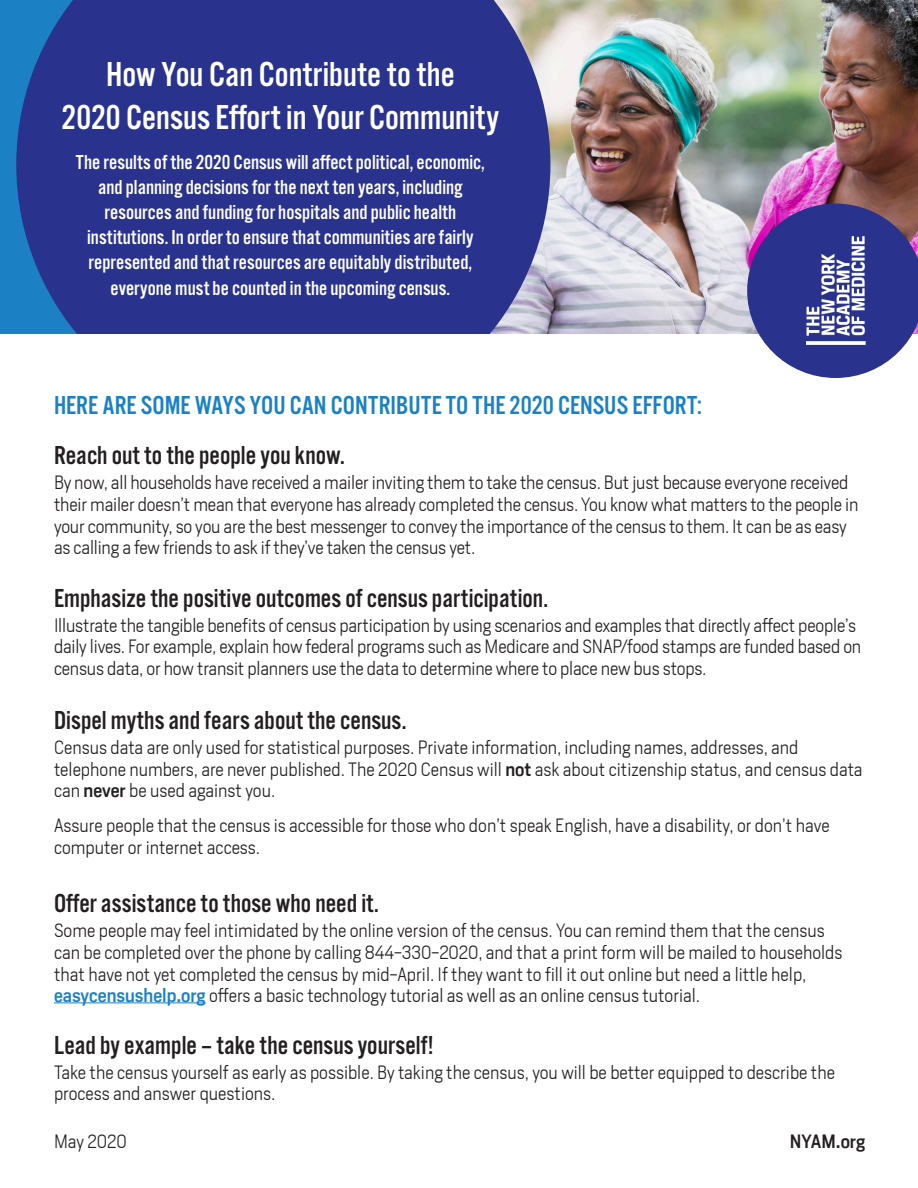
<style>
.page{position:relative;width:918px;height:1188px;background:#fff}
.page>*{position:absolute;margin:0;border:0;box-sizing:border-box;transform-origin:0 0}
.t1{font:36px "Alternate Got No 3 D";color:#fff}
.t2{font:27px "Alternate Got No 3 D";color:#231f20}
.t3{font:27px "Alternate Got No 3 D";color:#1b81c4}
.t4{font:21px/25.2px "Alternate Got No 3 D";color:#fff;text-align:center}
.t5{font:300 18px/21.6px "Heron Sans";letter-spacing:-.005em;color:#231f20}
.t6{font:500 18px "Heron Sans";color:#231f20}
.s1{font-weight:500}
.s2{font-weight:500;color:#1b81c4}
</style>
<div class="page">
<div style="left:0;top:0;width:550px;height:333px;background:#1b81c4"></div>
<img style="left:550px;top:0;width:368px;height:333px">
<svg style="left:16px;top:0;width:534px;height:333px;background:#2d3a91"></svg>
<hr style="left:54px;top:1003px;width:152px;height:1px;background:#1b81c4">
<svg style="left:747px;top:204px;width:171px;height:174px;background:#55519c"></svg>
<img style="left:806px;top:237px;width:59px;height:107px">
<p class="t1" style="left:106px;top:55px;width:350px">How You Can Contribute to the</p>
<p class="t1" style="left:62px;top:98px;width:439px">2020 Census Effort in Your Community</p>
<p class="t4" style="left:76px;top:150px;width:411px">The results of the 2020 Census will affect political, economic, and planning decisions for the next ten years, including resources and funding for hospitals and public health institutions. In order to ensure that communities are fairly represented and that resources are equitably distributed, everyone must be counted in the upcoming census.</p>
<p class="t3" style="left:54px;top:391px;width:649px">HERE ARE SOME WAYS YOU CAN CONTRIBUTE TO THE 2020 CENSUS EFFORT:</p>
<p class="t2" style="left:54px;top:441px;width:292px">Reach out to the people you know.</p>
<p class="t5" style="left:54px;top:472px;width:806px">By now, all households have received a mailer inviting them to take the census. But just because everyone received their mailer doesn’t mean that everyone has already completed the census. You know what matters to the people in your community, so you are the best messenger to convey the importance of the census to them. It can be as easy as calling a few friends to ask if they’ve taken the census yet.</p>
<p class="t2" style="left:54px;top:583px;width:496px">Emphasize the positive outcomes of census participation.</p>
<p class="t5" style="left:54px;top:614px;width:809px">Illustrate the tangible benefits of census participation by using scenarios and examples that directly affect people’s daily lives. For example, explain how federal programs such as Medicare and SNAP/food stamps are funded based on census data, or how transit planners use the data to determine where to place new bus stops.</p>
<p class="t2" style="left:54px;top:706px;width:354px">Dispel myths and fears about the census.</p>
<p class="t5" style="left:54px;top:736px;width:810px">Census data are only used for statistical purposes. Private information, including names, addresses, and telephone numbers, are never published. The 2020 Census will <span class="s1">not</span> ask about citizenship status, and census data can <span class="s1">never</span> be used against you.</p>
<p class="t5" style="left:54px;top:815px;width:777px">Assure people that the census is accessible for those who don’t speak English, have a disability, or don’t have computer or internet access.</p>
<p class="t2" style="left:54px;top:889px;width:326px">Offer assistance to those who need it.</p>
<p class="t5" style="left:54px;top:920px;width:790px">Some people may feel intimidated by the online version of the census. You can remind them that the census can be completed over the phone by calling 844-330-2020, and that a print form will be mailed to households that have not yet completed the census by mid-April. If they want to fill it out online but need a little help, <span class="s2">easycensushelp.org</span> offers a basic technology tutorial as well as an online census tutorial.</p>
<p class="t2" style="left:54px;top:1030px;width:381px">Lead by example – take the census yourself!</p>
<p class="t5" style="left:54px;top:1061px;width:783px">Take the census yourself as early as possible. By taking the census, you will be better equipped to describe the process and answer questions.</p>
<p class="t5" style="left:54px;top:1131px;width:74px">May 2020</p>
<p class="t6" style="left:790px;top:1130px;width:77px">NYAM.org</p>
</div>
